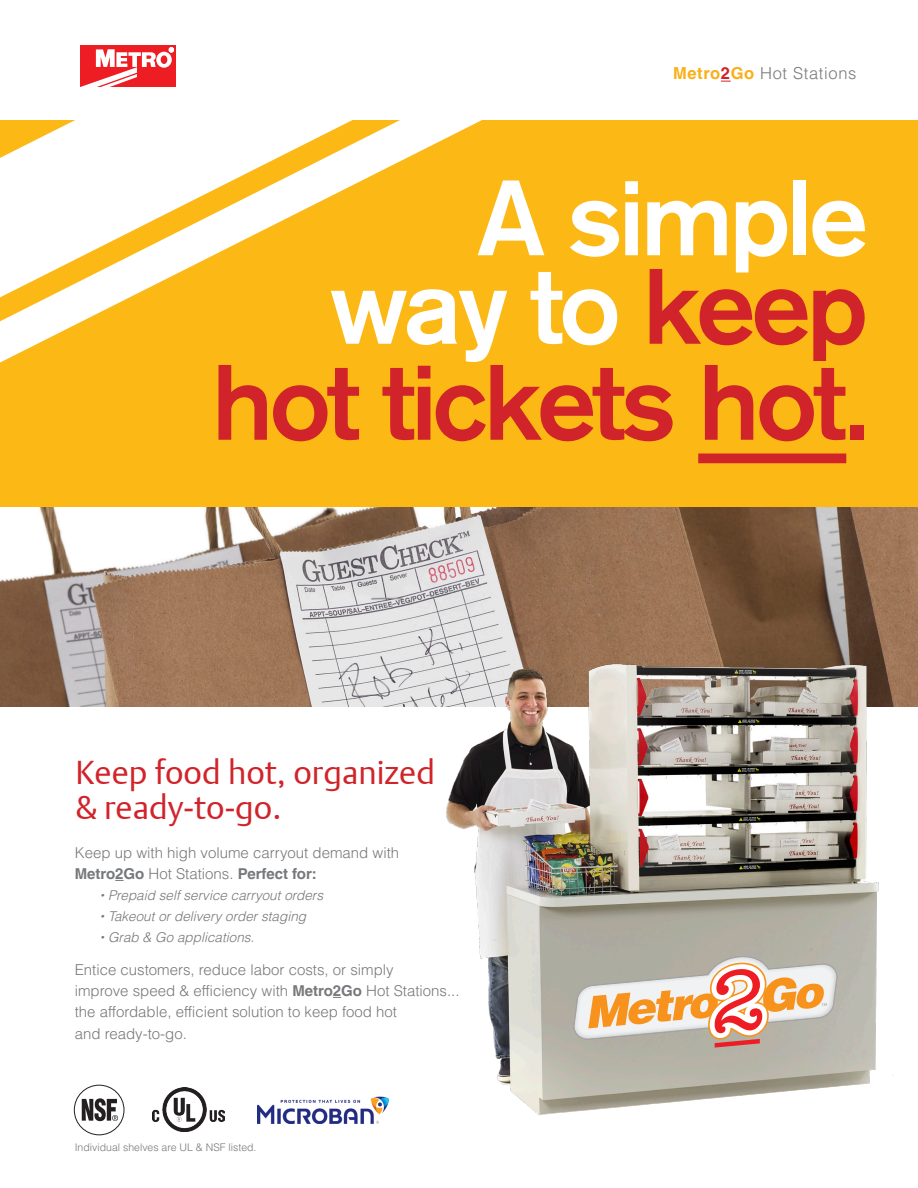
<style>
.page{position:relative;width:918px;height:1188px;background:#fff}
.page>*{position:absolute;margin:0;border:0;box-sizing:border-box;transform-origin:0 0}
.t1{font:500 105.9px/92.2px "Akzidenz Grotesk BQ";letter-spacing:-.04em;color:#d1232a;text-align:right}
.t2{font:33px/34.5px "DTL Argo T Light";color:#d1232a}
.t3{font:300 16.5px "Helvetica LT Pro";letter-spacing:.04em;color:#76787b}
.t4{font:300 15px/21.1px "Helvetica LT Pro";color:#76787b}
.t5{font:italic 300 13.5px "Helvetica LT Pro";color:#76787b}
.t6{font:300 10.5px "Helvetica LT Pro";color:#76787b}
.s1{font-weight:700;color:#faaf18}
.s2{font-weight:700;color:#d1232a}
.s3{color:#fff}
.s4{font-weight:700}
.s5{font-size:7.5px}
</style>
<div class="page">
<div style="left:80px;top:45px;width:96px;height:42px;background:#ee1d23"></div>
<svg style="left:156px;top:52px;width:16px;height:16px"></svg>
<svg style="left:80px;top:49px;width:76px;height:38px"></svg>
<svg style="left:169px;top:47px;width:5px;height:5px"></svg>
<div style="left:161px;top:55px;width:6px;height:9px;background:#ee1d23;border-radius:50%"></div>
<div style="left:0;top:120px;width:918px;height:388px;background:#fcb814"></div>
<svg style="left:0;top:120px;width:482px;height:243px"></svg>
<div style="left:698px;top:454px;width:148px;height:9px;background:#d1232a"></div>
<div style="left:74px;top:1085px;width:50px;height:50px;border:1px solid #231f20;border-radius:50%"></div>
<svg style="left:82px;top:1098px;width:36px;height:23px"></svg>
<img style="left:0;top:508px;width:918px;height:198px">
<img style="left:153px;top:1088px;width:72px;height:43px">
<img style="left:434px;top:644px;width:473px;height:472px">
<img style="left:258px;top:1097px;width:131px;height:27px">
<svg style="left:573px;top:947px;width:265px;height:114px"></svg>
<p class="t3" style="left:673px;top:63px;width:185px"><span class="s1">Metro</span><span class="s2">2</span><span class="s1">Go</span> Hot Stations</p>
<p class="t1" style="left:212px;top:170px;width:658px"><span class="s3">A simple<br>way to</span> keep hot tickets hot.</p>
<p class="t2" style="left:75px;top:755px;width:361px">Keep food hot, organized &amp; ready-to-go.</p>
<p class="t4" style="left:75px;top:842px;width:326px">Keep up with high volume carryout demand with<br><span class="s4">Metro2Go</span> Hot Stations. <span class="s4">Perfect for:</span></p>
<p class="t5" style="left:101px;top:887px;width:224px"><span class="s5">•</span> Prepaid self service carryout orders</p>
<p class="t5" style="left:101px;top:908px;width:207px"><span class="s5">•</span> Takeout or delivery order staging</p>
<p class="t5" style="left:101px;top:929px;width:155px"><span class="s5">•</span> Grab &amp; Go applications.</p>
<p class="t4" style="left:75px;top:959px;width:386px">Entice customers, reduce labor costs, or simply<br>improve speed &amp; efficiency with <span class="s4">Metro2Go</span> Hot Stations... the affordable, efficient solution to keep food hot<br>and ready-to-go.</p>
<p class="t6" style="left:75px;top:1141px;width:183px">Individual shelves are UL &amp; NSF listed.</p>
</div>
